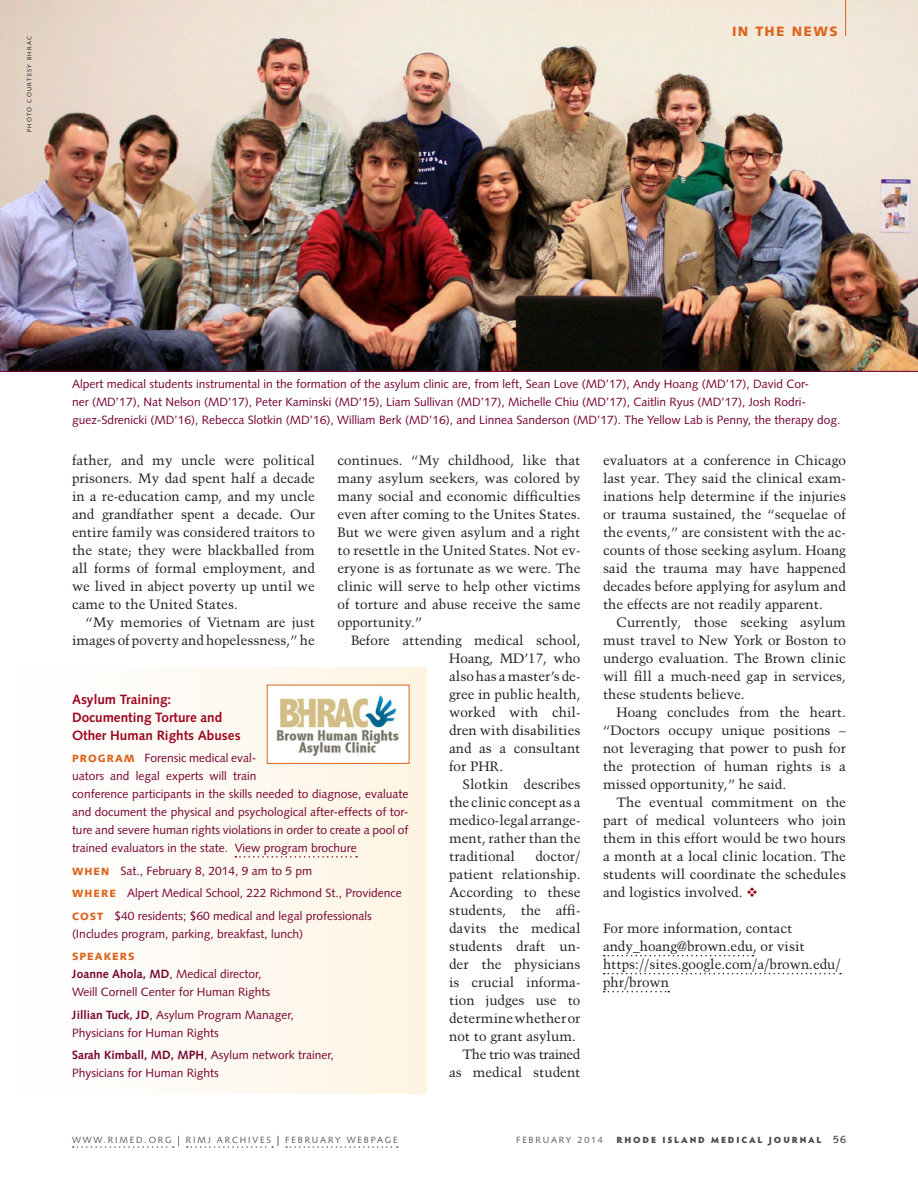
<style>
.page{position:relative;width:918px;height:1188px;background:#fff}
.page>*{position:absolute;margin:0;border:0;box-sizing:border-box;transform-origin:0 0}
.clinical_text__9_12{font:13.5px/18px "Trump Mediaeval";color:#231f20;text-align:justify}
.clinical_text_1st_pa{font:13.5px/18px "Trump Mediaeval";color:#231f20}
.column_Sidebar_text{font:700 13.5px/18px "Syntax";color:#9d061f}
.dept_orange{font:900 13.5px "Syntax";letter-spacing:.1em;color:#dc641c}
.column_Sidebar_text-2{font:12px/18px "Syntax";color:#750130}
.column_Caption{font:12px/18px "Syntax";color:#750130}
.column_Sidebar_text-3{font:900 10.5px "Syntax";letter-spacing:.1em;color:#dc641c}
.t1{font:10.5px "Syntax";color:#231f20}
.t2{font:9px "Syntax";letter-spacing:.2em;color:#57585a}
.t3{font:900 9px "Hypatia Sans Pro";letter-spacing:.205em;color:#4b4c4d}
.Photo_credit{font:6px "Syntax";letter-spacing:.2em;color:#1a1a1a}
.s1{color:#9d061f}
.s2{font-weight:900;font-size:10.5px;color:#dc641c}
.s3{font-weight:700}
.s4{font-size:13.5px;color:#231f20}
</style>
<div class="page">
<img style="left:0;top:0;width:918px;height:372px">
<svg style="left:604px;top:955px;width:149px;height:1px"></svg>
<svg style="left:604px;top:973px;width:237px;height:1px"></svg>
<svg style="left:604px;top:991px;width:65px;height:1px"></svg>
<div style="left:0;top:668px;width:427px;height:426px;background:linear-gradient(to right,#feffff,#fef4e2)"></div>
<svg style="left:235px;top:856px;width:122px;height:2px"></svg>
<svg style="left:73px;top:1146px;width:101px;height:2px"></svg>
<svg style="left:187px;top:1146px;width:86px;height:2px"></svg>
<svg style="left:286px;top:1146px;width:112px;height:2px"></svg>
<hr style="left:845px;top:0;width:1px;height:36px;background:#dc641c">
<div style="left:267px;top:685px;width:142px;height:78px;background:#fff"></div>
<img style="left:276px;top:695px;width:123px;height:61px">
<div style="left:267px;top:685px;width:142px;height:79px;border:1px solid #dc641c"></div>
<p class="Photo_credit" style="left:26px;top:132px;width:98px;rotate:-90deg">PHOTO COURTESY BHRAC</p>
<p class="dept_orange" style="left:732px;top:23px;width:107px">IN THE NEWS</p>
<p class="column_Caption" style="left:72px;top:375px;width:770px">Alpert medical students instrumental in the formation of the asylum clinic are, from left, Sean Love (MD’17), Andy Hoang (MD’17), David Cor-<br>ner (MD’17), Nat Nelson (MD’17), Peter Kaminski (MD’15), Liam Sullivan (MD’17), Michelle Chiu (MD’17), Caitlin Ryus (MD’17), Josh Rodri&shy;guez-Sdrenicki (MD’16), Rebecca Slotkin (MD’16), William Berk (MD’16), and Linnea Sanderson (MD’17). The Yellow Lab is Penny, the therapy dog.</p>
<p class="clinical_text__9_12" style="left:338px;top:451px;width:245px">continues. “My childhood, like that many asylum seekers, was colored by many social and economic difficulties even after coming to the Unites States.<br>But we were given asylum and a right to resettle in the United States. Not ev&shy;eryone is as fortunate as we were. The clinic will serve to help other victims of torture and abuse receive the same opportunity.”</p>
<p class="clinical_text__9_12" style="left:449px;top:631px;width:133px;text-indent:-98px">Before attending medical school, Hoang, MD’17, who also has a master’s de&shy;gree in public health, worked with chil&shy;dren with disabilities and as a consultant for PHR.</p>
<p class="clinical_text__9_12" style="left:449px;top:775px;width:133px;text-indent:14px">Slotkin describes the clinic concept as a medico-legal arrange&shy;ment, rather than the traditional</p>
<p class="clinical_text__9_12" style="left:72px;top:451px;width:245px">father, and my uncle were political prisoners. My dad spent half a decade in a re-education camp, and my uncle and grandfather spent a decade. Our entire family was considered traitors to the state; they were blackballed from all forms of formal employment, and we lived in abject poverty up until we came to the United States.</p>
<p class="clinical_text__9_12" style="left:72px;top:613px;width:244px;text-align:right">“My memories of Vietnam are just images of poverty and hopelessness,” he</p>
<p class="clinical_text__9_12" style="left:603px;top:451px;width:245px">evaluators at a conference in Chicago last year. They said the clinical exam&shy;inations help determine if the injuries or trauma sustained, the “sequelae of the events,” are consistent with the ac&shy;counts of those seeking asylum. Hoang said the trauma may have happened decades before applying for asylum and the effects are not readily apparent.</p>
<p class="clinical_text__9_12" style="left:603px;top:613px;width:245px;text-indent:14px">Currently, those seeking asylum must travel to New York or Boston to undergo evaluation. The Brown clinic will fill a much-need gap in services, these students believe.</p>
<p class="clinical_text__9_12" style="left:603px;top:703px;width:245px;text-indent:14px">Hoang concludes from the heart. “Doctors occupy unique positions – not leveraging that power to push for the protection of human rights is a missed opportunity,” he said.</p>
<p class="clinical_text__9_12" style="left:603px;top:793px;width:245px;text-indent:14px">The eventual commitment on the part of medical volunteers who join them in this effort would be two hours a month at a local clinic location. The students will coordinate the schedules and logistics involved. <span class="s1">❖</span></p>
<p class="clinical_text_1st_pa" style="left:603px;top:919px;width:239px">For more information, contact andy_hoang@brown.edu, or visit https://sites.google.com/a/brown.edu/ phr/brown</p>
<p class="column_Sidebar_text" style="left:72px;top:690px;width:170px">Asylum Training:<br>Documenting Torture and<br>Other Human Rights Abuses</p>
<p class="column_Sidebar_text-2" style="left:72px;top:749px;width:338px"><span class="s2">PROGRAM</span> Forensic medical eval-<br>uators and legal experts will train<br>conference participants in the skills needed to diagnose, evaluate and document the physical and psychological after-effects of tor&shy;ture and severe human rights violations in order to create a pool of trained evaluators in the state. View program brochure</p>
<p class="column_Sidebar_text-2" style="left:72px;top:862px;width:242px"><span class="s2">WHEN</span> Sat., February 8, 2014, 9 am to 5 pm</p>
<p class="column_Sidebar_text-2" style="left:72px;top:884px;width:331px"><span class="s2">WHERE</span> Alpert Medical School, 222 Richmond St., Providence</p>
<p class="column_Sidebar_text-2" style="left:72px;top:907px;width:301px"><span class="s2">COST</span> $40 residents; $60 medical and legal professionals (Includes program, parking, breakfast, lunch)</p>
<p class="column_Sidebar_text-3" style="left:72px;top:950px;width:64px">SPEAKERS</p>
<p class="column_Sidebar_text-2" style="left:72px;top:965px;width:200px"><span class="s3">Joanne Ahola, MD</span>, Medical director,<br>Weill Cornell Center for Human Rights</p>
<p class="column_Sidebar_text-2" style="left:72px;top:1006px;width:223px"><span class="s3">Jillian Tuck, JD</span>, Asylum Program Manager,<br>Physicians for Human Rights</p>
<p class="column_Sidebar_text-2" style="left:72px;top:1046px;width:263px"><span class="s3">Sarah Kimball, MD, MPH</span>, Asylum network trainer,<br>Physicians for Human Rights</p>
<p class="clinical_text__9_12" style="left:449px;top:847px;width:133px;text-indent:86px">doctor/ patient relationship.<br>According to these students, the affi&shy;davits the medical students draft un&shy;der the physicians is crucial informa&shy;tion judges use to determine whether or not to grant asylum.</p>
<p class="clinical_text__9_12" style="left:449px;top:1045px;width:133px;text-align:right">The trio was trained as medical student</p>
<p class="t2" style="left:178px;top:1134px;width:221px"><span class="s4">|</span> RIMJ ARCHIVES <span class="s4">|</span> FEBRUARY WEBPAGE</p>
<p class="t2" style="left:516px;top:1134px;width:88px">FEBRUARY 2014</p>
<p class="t1" style="left:833px;top:1133px;width:14px">56</p>
<p class="t2" style="left:72px;top:1134px;width:101px">WWW.RIMED.ORG</p>
<p class="t3" style="left:616px;top:1133px;width:207px">RHODE ISLAND MEDICAL JOURNAL</p>
</div>
